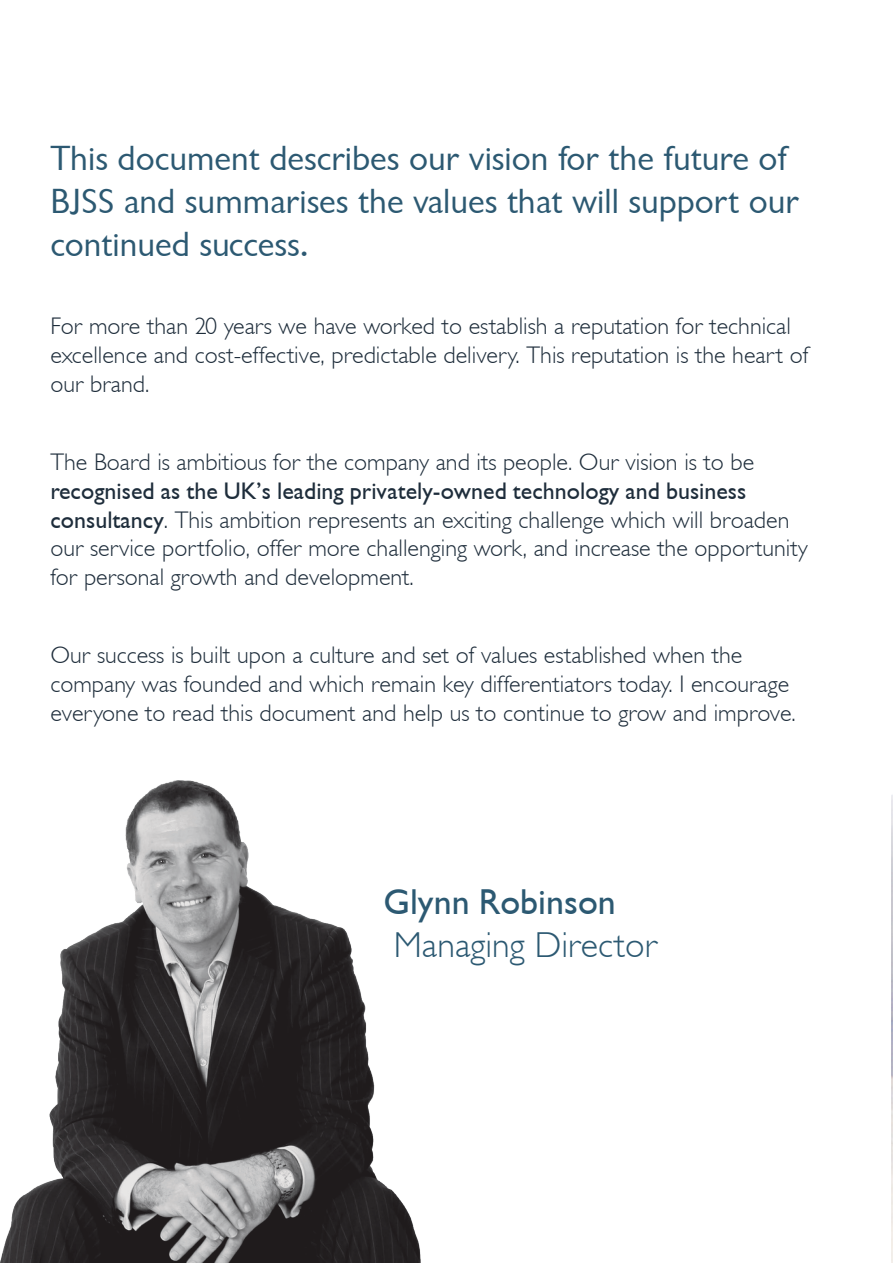
<style>
.page{position:relative;width:893px;height:1263px;background:#fff}
.page>*{position:absolute;margin:0;border:0;box-sizing:border-box;transform-origin:0 0}
.t1{font:36px/43.2px "Garrison Sans";color:#2c5972}
.t2{font:36px/43.2px "Garrison Light Sans";color:#2c5972}
.t3{font:24px/28.8px "Garrison Light Sans";color:#1e2d3b}
.s1{font-family:"Garrison Light Sans BOLD"}
</style>
<div class="page">
<img style="left:0;top:780px;width:421px;height:483px">
<p class="t1" style="left:50px;top:137px;width:750px">This document describes our vision for the future of<br>BJSS and summarises the values that will support our continued success.</p>
<p class="t3" style="left:50px;top:312px;width:759px">For more than 20 years we have worked to establish a reputation for technical excellence and cost-effective, predictable delivery. This reputation is the heart of our brand.</p>
<p class="t3" style="left:50px;top:448px;width:759px">The Board is ambitious for the company and its people. Our vision is to be <span class="s1">recognised as the UK’s leading privately-owned technology and business consultancy</span>. This ambition represents an exciting challenge which will broaden our service portfolio, offer more challenging work, and increase the opportunity for personal growth and development.</p>
<p class="t3" style="left:50px;top:641px;width:747px">Our success is built upon a culture and set of values established when the company was founded and which remain key differentiators today. I encourage everyone to read this document and help us to continue to grow and improve.</p>
<p class="t2" style="left:383px;top:881px;width:275px"><span class="s1">Glynn Robinson<br></span>Managing Director</p>
</div>
